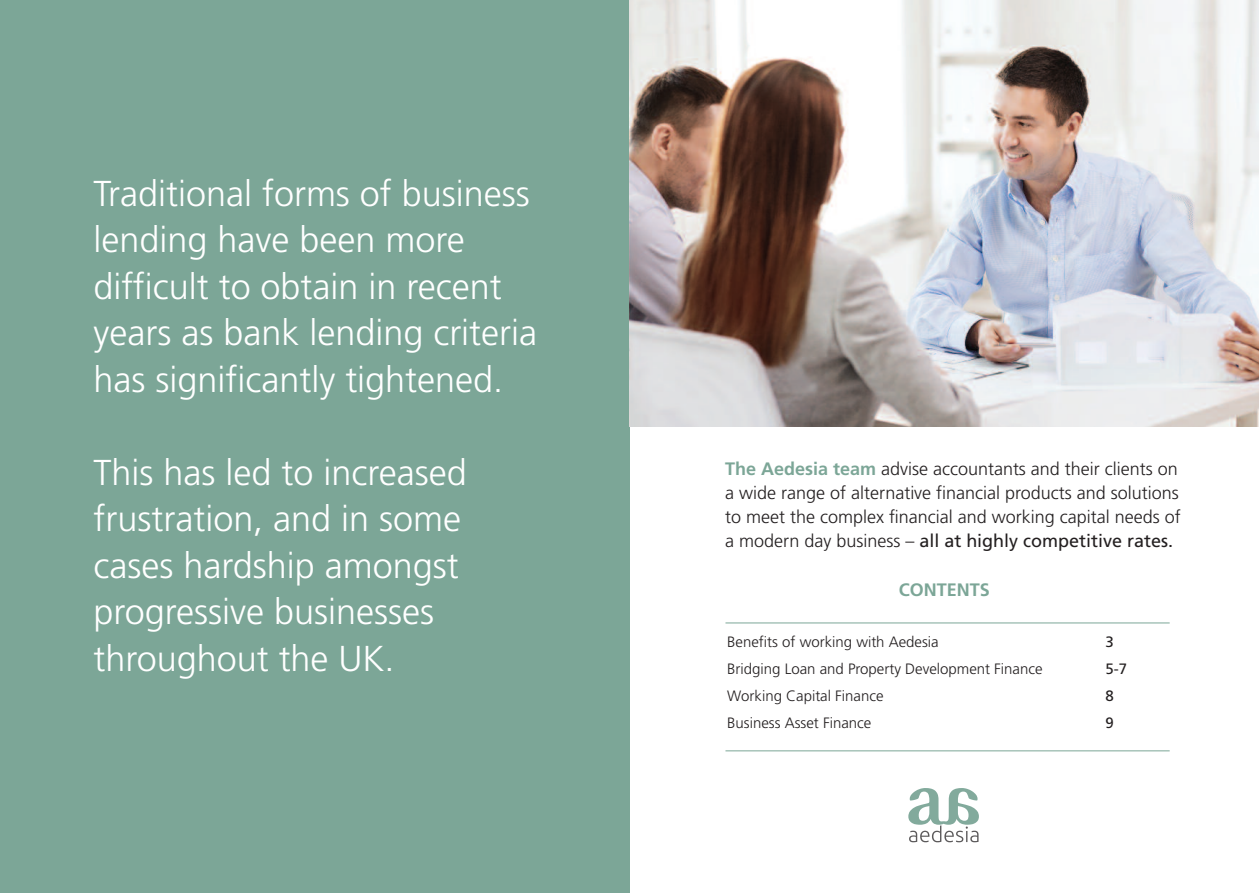
<style>
.page{position:relative;width:1259px;height:893px;background:#fff}
.page>*{position:absolute;margin:0;border:0;box-sizing:border-box;transform-origin:0 0}
.t1{font:300 36px/46.5px "Frutiger";color:#fff}
.t2{font:300 18px/24px "Frutiger";color:#231f20}
.t3{font:700 18px "Frutiger";color:#7ca697}
.t4{font:300 15px "Frutiger";color:#231f20}
.t5{font:15px "Frutiger";color:#231f20}
.s1{font-weight:700;color:#7ca697}
.s2{font-weight:400}
</style>
<div class="page">
<div style="left:0;top:0;width:629px;height:893px;background:#7ca697"></div>
<img style="left:629px;top:0;width:630px;height:426px">
<hr style="left:725px;top:623px;width:444px;height:1px;background:#7ca697">
<hr style="left:725px;top:750px;width:444px;height:1px;background:#7ca697">
<svg style="left:908px;top:788px;width:71px;height:54px"></svg>
<p class="t1" style="left:94px;top:173px;width:445px">Traditional forms of business lending have been more difficult to obtain in recent years as bank lending criteria has significantly tightened.</p>
<p class="t1" style="left:94px;top:452px;width:375px">This has led to increased frustration, and in some cases hardship amongst progressive businesses throughout the UK.</p>
<p class="t2" style="left:725px;top:458px;width:457px"><span class="s1">The Aedesia team</span> advise accountants and their clients on a wide range of alternative financial products and solutions to meet the complex financial and working capital needs of a modern day business – <span class="s2">all at highly competitive rates.</span></p>
<p class="t3" style="left:898px;top:583px;width:92px">CONTENTS</p>
<p class="t4" style="left:727px;top:635px;width:213px">Benefits of working with Aedesia</p>
<p class="t5" style="left:1105px;top:635px;width:10px">3</p>
<p class="t4" style="left:727px;top:662px;width:317px">Bridging Loan and Property Development Finance</p>
<p class="t5" style="left:1105px;top:662px;width:23px">5-7</p>
<p class="t4" style="left:727px;top:689px;width:158px">Working Capital Finance</p>
<p class="t5" style="left:1105px;top:689px;width:10px">8</p>
<p class="t4" style="left:727px;top:716px;width:146px">Business Asset Finance</p>
<p class="t5" style="left:1105px;top:716px;width:10px">9</p>
</div>
